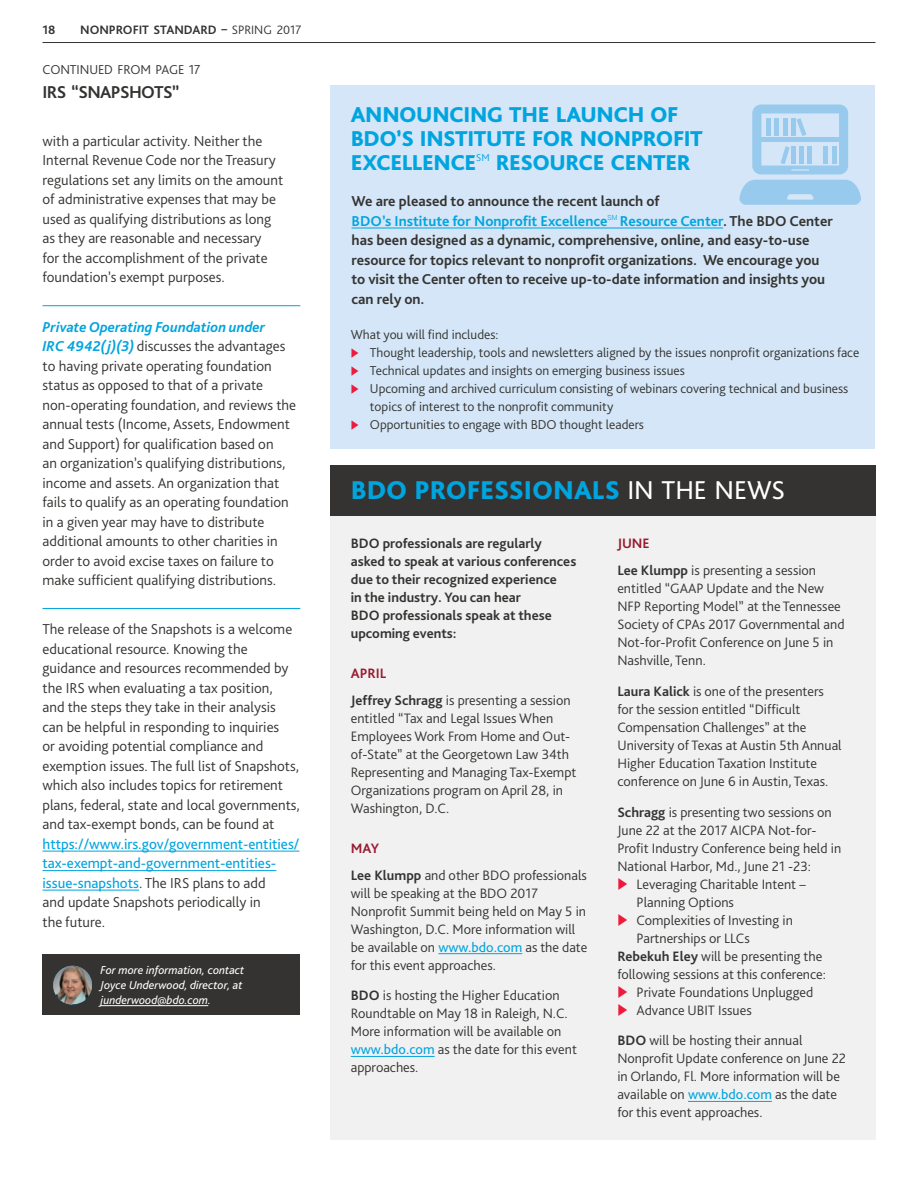
<style>
.page{position:relative;width:918px;height:1188px;background:#fff}
.page>*{position:absolute;margin:0;border:0;box-sizing:border-box;transform-origin:0 0}
.t1{font:800 27px "Bliss Pro";color:#00a4df}
.t2{font:800 22.5px/24px "Bliss Pro";letter-spacing:-.02em;color:#00a4df}
.t3{font:700 18px "Bliss Pro";letter-spacing:-.035em;color:#343331}
.t4{font:300 15px/19.5px "Bliss Pro";color:#343331}
.t5{font:700 15px/19.5px "Bliss Pro";color:#343331}
.t6{font:15px/19.5px "Bliss Pro";color:#00a4df}
.t7{font:300 14.25px/18px "Bliss Pro";color:#343331}
.t8{font:700 14.25px/18px "Bliss Pro";color:#343331}
.t9{font:300 13.5px/18px "Bliss Pro";color:#343331}
.t10{font:700 12.75px "Bliss Pro";letter-spacing:-.005em;color:#343331}
.t11{font:italic 12px/15px "Bliss Pro";color:#fff}
.s1{font-weight:300}
.s2{font-weight:700;font-style:italic;color:#00a4df}
.s3{font-weight:300;color:#343331}
.s4{color:#00a4df}
.s5{color:#ed1a3b}
.s6{font-weight:400;color:#fff}
.s7{font-weight:700;color:#981a31}
.s8{font-weight:700}
.s9{font-weight:400;color:#00a4df}
</style>
<div class="page">
<div style="left:330px;top:86px;width:545px;height:363px;background:#d4e6f7"></div>
<svg style="left:739px;top:180px;width:122px;height:25px;background:#9eccee"></svg>
<svg style="left:752px;top:105px;width:96px;height:69px"></svg>
<hr style="left:791px;top:147px;width:4px;height:17px;background:#98caed">
<div style="left:799px;top:147px;width:5px;height:17px;background:#98caed"></div>
<div style="left:807px;top:147px;width:5px;height:17px;background:#98caed"></div>
<hr style="left:824px;top:147px;width:4px;height:17px;background:#98caed">
<hr style="left:832px;top:147px;width:4px;height:17px;background:#98caed">
<hr style="left:43px;top:305px;width:257px;height:1px;background:#00a4df">
<hr style="left:43px;top:608px;width:257px;height:1px;background:#00a4df">
<hr style="left:43px;top:851px;width:256px;height:1px;background:#00a4df">
<hr style="left:43px;top:870px;width:233px;height:1px;background:#00a4df">
<hr style="left:43px;top:890px;width:96px;height:1px;background:#00a4df">
<div style="left:43px;top:954px;width:257px;height:60px;background:#343331"></div>
<hr style="left:101px;top:1005px;width:107px;height:1px;background:#fff">
<img style="left:53px;top:966px;width:39px;height:39px;border-radius:19px">
<div style="left:330px;top:491px;width:545px;height:649px;background:#f1f1f1"></div>
<div style="left:330px;top:466px;width:545px;height:50px;background:#343331"></div>
<hr style="left:438px;top:953px;width:84px;height:1px;background:#00a4df">
<hr style="left:351px;top:1056px;width:84px;height:1px;background:#00a4df">
<hr style="left:688px;top:1101px;width:84px;height:1px;background:#00a4df">
<hr style="left:352px;top:228px;width:256px;height:1px;background:#00a4df">
<hr style="left:607px;top:228px;width:116px;height:1px;background:#00a4df">
<hr style="left:43px;top:42px;width:832px;height:1px;background:#343331">
<p class="t10" style="left:43px;top:22px;width:14px">18</p>
<p class="t10" style="left:80px;top:22px;width:223px">NONPROFIT STANDARD – <span class="s1">SPRING 2017</span></p>
<p class="t9" style="left:43px;top:60px;width:160px">CONTINUED FROM PAGE 17</p>
<p class="t3" style="left:43px;top:81px;width:138px">IRS “SNAPSHOTS”</p>
<p class="t4" style="left:43px;top:131px;width:242px">with a particular activity. Neither the Internal Revenue Code nor the Treasury regulations set any limits on the amount of administrative expenses that may be used as qualifying distributions as long as they are reasonable and necessary<br>for the accomplishment of the private foundation’s exempt purposes.</p>
<p class="t4" style="left:43px;top:317px;width:255px"><span class="s2">Private Operating Foundation under<br>IRC 4942(j)(3)</span> discusses the advantages to having private operating foundation status as opposed to that of a private non-operating foundation, and reviews the annual tests (Income, Assets, Endowment and Support) for qualification based on<br>an organization’s qualifying distributions, income and assets. An organization that fails to qualify as an operating foundation in a given year may have to distribute additional amounts to other charities in order to avoid excise taxes on failure to make sufficient qualifying distributions.</p>
<p class="t4" style="left:43px;top:619px;width:259px">The release of the Snapshots is a welcome educational resource. Knowing the guidance and resources recommended by the IRS when evaluating a tax position,<br>and the steps they take in their analysis can be helpful in responding to inquiries<br>or avoiding potential compliance and exemption issues. The full list of Snapshots, which also includes topics for retirement plans, federal, state and local governments, and tax-exempt bonds, can be found at</p>
<p class="t6" style="left:43px;top:834px;width:258px">https://www.irs.gov/government-entities/ tax-exempt-and-government-entities&shy;issue-snapshots<span class="s3">. The IRS plans to add<br>and update Snapshots periodically in<br>the future.</span></p>
<p class="t11" style="left:101px;top:962px;width:145px">For more information, contact<br>Joyce Underwood, director, at junderwood@bdo.com.</p>
<h2 class="t2" style="left:351px;top:102px;width:353px">ANNOUNCING THE LAUNCH OF<br>BDO’S INSTITUTE FOR NONPROFIT<br>EXCELLENCE<sup>SM</sup> RESOURCE CENTER</h2>
<p class="t5" style="left:352px;top:191px;width:483px">We are pleased to announce the recent launch of<br><span class="s4">BDO’s Institute for Nonprofit Excellence</span><sup>SM</sup> <span class="s4">Resource Center</span>. The BDO Center has been designed as a dynamic, comprehensive, online, and easy-to-use resource for topics relevant to nonprofit organizations. We encourage you to visit the Center often to receive up-to-date information and insights you can rely on.</p>
<p class="t9" style="left:351px;top:325px;width:149px">What you will find includes:</p>
<p class="t9" style="left:351px;top:343px;width:510px"><span class="s5">◆</span> Thought leadership, tools and newsletters aligned by the issues nonprofit organizations face</p>
<p class="t9" style="left:351px;top:361px;width:336px"><span class="s5">◆</span> Technical updates and insights on emerging business issues</p>
<p class="t9" style="left:370px;top:379px;width:480px;text-indent:-19px"><span class="s5">◆</span> Upcoming and archived curriculum consisting of webinars covering technical and business topics of interest to the nonprofit community</p>
<p class="t9" style="left:351px;top:415px;width:295px"><span class="s5">◆</span> Opportunities to engage with BDO thought leaders</p>
<h1 class="t1" style="left:351px;top:473px;width:436px">BDO PROFESSIONALS <span class="s6">IN THE NEWS</span></h1>
<p class="t8" style="left:351px;top:534px;width:227px">BDO professionals are regularly asked to speak at various conferences due to their recognized experience<br>in the industry. You can hear<br>BDO professionals speak at these upcoming events:</p>
<p class="t7" style="left:351px;top:659px;width:221px;line-height:27px"><span class="s7">APRIL<br></span><span class="s8">Jeffrey Schragg</span> is presenting a session</p>
<p class="t7" style="left:351px;top:709px;width:227px">entitled “Tax and Legal Issues When Employees Work From Home and Out&shy;of-State” at the Georgetown Law 34th Representing and Managing Tax-Exempt Organizations program on April 28, in Washington, D.C.</p>
<p class="t7" style="left:351px;top:834px;width:238px;line-height:27px"><span class="s7">MAY<br></span><span class="s8">Lee Klumpp</span> and other BDO professionals</p>
<p class="t7" style="left:351px;top:883px;width:238px">will be speaking at the BDO 2017<br>Nonprofit Summit being held on May 5 in Washington, D.C. More information will be available on <span class="s9">www.bdo.com</span> as the date for this event approaches.</p>
<p class="t7" style="left:351px;top:986px;width:228px"><span class="s8">BDO</span> is hosting the Higher Education<br>Roundtable on May 18 in Raleigh, N.C.<br>More information will be available on <span class="s9">www.bdo.com</span> as the date for this event approaches.</p>
<p class="t7" style="left:617px;top:529px;width:200px;line-height:27px"><span class="s7">JUNE<br></span><span class="s8">Lee Klumpp</span> is presenting a session</p>
<p class="t7" style="left:617px;top:579px;width:229px">entitled “GAAP Update and the New NFP Reporting Model” at the Tennessee Society of CPAs 2017 Governmental and Not-for-Profit Conference on June 5 in Nashville, Tenn.</p>
<p class="t7" style="left:617px;top:682px;width:226px"><span class="s8">Laura Kalick</span> is one of the presenters for the session entitled “Difficult Compensation Challenges” at the University of Texas at Austin 5th Annual Higher Education Taxation Institute conference on June 6 in Austin, Texas.</p>
<p class="t7" style="left:617px;top:802px;width:225px"><span class="s8">Schragg</span> is presenting two sessions on June 22 at the 2017 AICPA Not-for-Profit Industry Conference being held in National Harbor, Md., June 21 -23:</p>
<p class="t7" style="left:637px;top:874px;width:171px;text-indent:-19px"><span class="s5">◆</span> Leveraging Charitable Intent –<br>Planning Options</p>
<p class="t7" style="left:617px;top:910px;width:177px"><span class="s5">◆</span> Complexities of Investing in</p>
<p class="t7" style="left:637px;top:928px;width:115px">Partnerships or LLCs</p>
<p class="t7" style="left:617px;top:946px;width:207px"><span class="s8">Rebekuh Eley</span> will be presenting the</p>
<p class="t7" style="left:617px;top:964px;width:210px">following sessions at this conference:</p>
<p class="t7" style="left:617px;top:982px;width:197px"><span class="s5">◆</span> Private Foundations Unplugged</p>
<p class="t7" style="left:617px;top:994px;width:187px;line-height:30.8px"><span class="s5">◆</span> Advance UBIT Issues<br><span class="s8">BDO</span> will be hosting their annual</p>
<p class="t7" style="left:617px;top:1049px;width:230px">Nonprofit Update conference on June 22 in Orlando, Fl. More information will be available on <span class="s9">www.bdo.com</span> as the date for this event approaches.</p>
</div>
